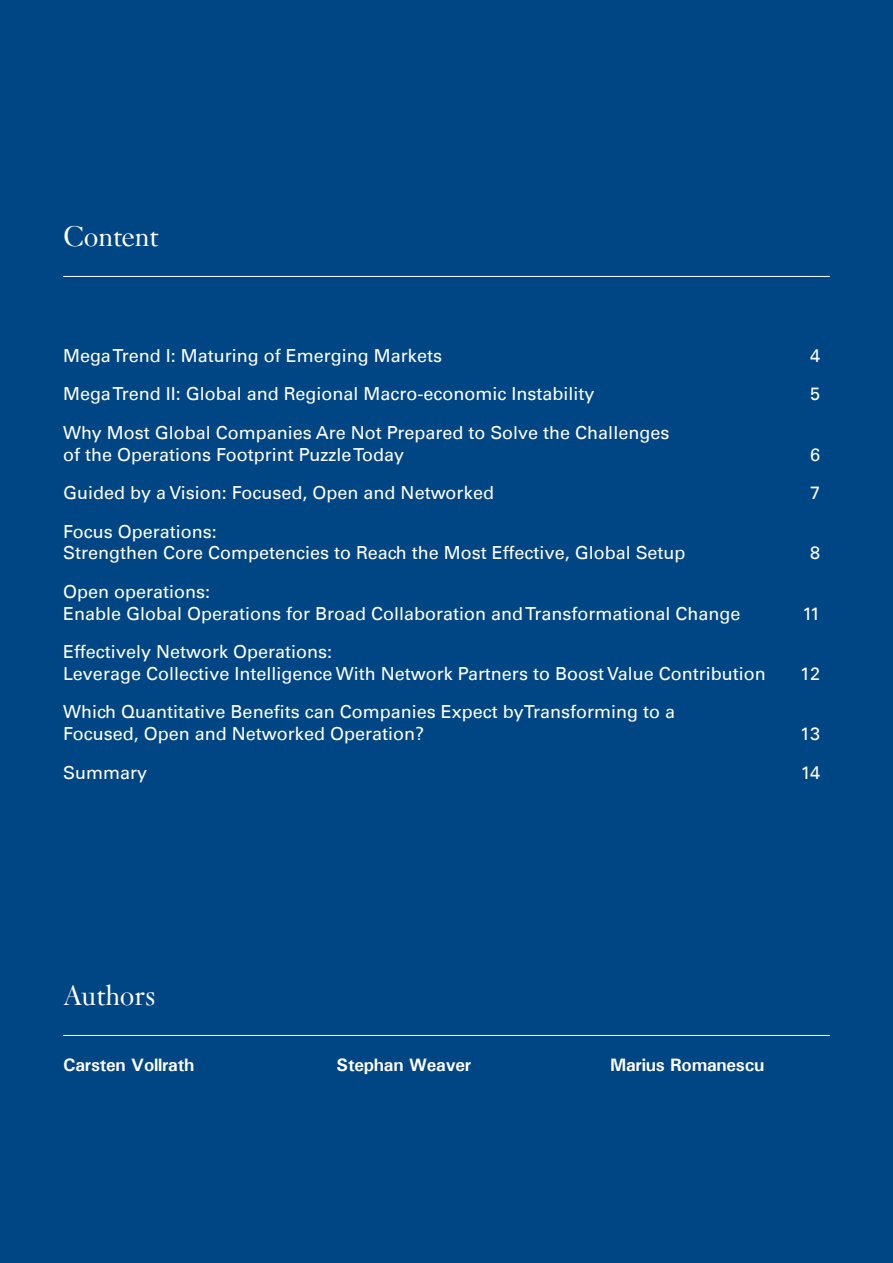
<style>
.page{position:relative;width:893px;height:1263px;background:#004684}
.page>*{position:absolute;margin:0;border:0;box-sizing:border-box;transform-origin:0 0}
.Headlines{font:30px "Janson";letter-spacing:-.015em;color:#fff}
.t1{font:18px/21.6px "Univers LT";color:#fff}
.ADL_Body_Copy{font:700 18px "Univers";letter-spacing:-.015em;color:#fff}
</style>
<div class="page">
<hr style="left:63px;top:276px;width:767px;height:1px;background:#fff">
<hr style="left:63px;top:1035px;width:767px;height:1px;background:#fff">
<p class="Headlines" style="left:63px;top:219px;width:97px">Content</p>
<p class="t1" style="left:63px;top:345px;width:381px">Mega Trend I: Maturing of Emerging Markets</p>
<p class="t1" style="left:810px;top:345px;width:12px">4</p>
<p class="t1" style="left:63px;top:383px;width:533px">Mega Trend II: Global and Regional Macro-economic Instability</p>
<p class="t1" style="left:810px;top:383px;width:12px">5</p>
<p class="t1" style="left:63px;top:422px;width:608px">Why Most Global Companies Are Not Prepared to Solve the Challenges of the Operations Footprint Puzzle Today</p>
<p class="t1" style="left:810px;top:443px;width:12px">6</p>
<p class="t1" style="left:63px;top:482px;width:432px">Guided by a Vision: Focused, Open and Networked</p>
<p class="t1" style="left:810px;top:482px;width:12px">7</p>
<p class="t1" style="left:63px;top:521px;width:624px">Focus Operations:<br>Strengthen Core Competencies to Reach the Most Effective, Global Setup</p>
<p class="t1" style="left:810px;top:542px;width:12px">8</p>
<p class="t1" style="left:63px;top:581px;width:679px">Open operations:<br>Enable Global Operations for Broad Collaboration and Transformational Change</p>
<p class="t1" style="left:63px;top:641px;width:704px">Effectively Network Operations:<br>Leverage Collective Intelligence With Network Partners to Boost Value Contribution</p>
<p class="t1" style="left:63px;top:701px;width:613px">Which Quantitative Benefits can Companies Expect byTransforming to a<br>Focused, Open and Networked Operation?</p>
<p class="t1" style="left:802px;top:602px;width:19px">11</p>
<p class="t1" style="left:800px;top:663px;width:21px">12</p>
<p class="t1" style="left:800px;top:723px;width:21px">13</p>
<p class="t1" style="left:63px;top:761px;width:86px">Summary</p>
<p class="t1" style="left:801px;top:761px;width:21px">14</p>
<p class="Headlines" style="left:63px;top:978px;width:94px">Authors</p>
<p class="ADL_Body_Copy" style="left:63px;top:1054px;width:133px">Carsten Vollrath</p>
<p class="ADL_Body_Copy" style="left:337px;top:1054px;width:136px">Stephan Weaver</p>
<p class="ADL_Body_Copy" style="left:610px;top:1054px;width:156px">Marius Romanescu</p>
</div>
